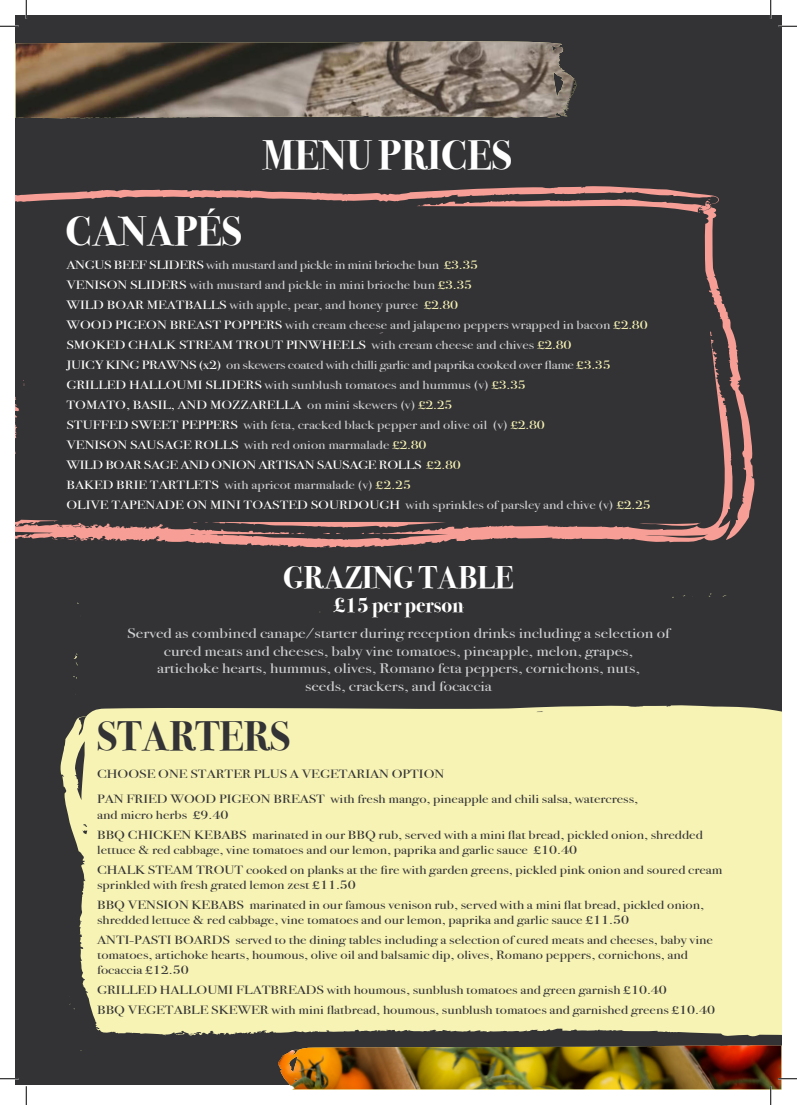
<style>
.page{position:relative;width:797px;height:1105px;background:#fff}
.page>*{position:absolute;margin:0;border:0;box-sizing:border-box;transform-origin:0 0}
.t1{font:700 41px "Bodoni Svty Two ITCTT";color:#fff}
.t2{font:700 41px "Bodoni Svty Two ITCTT";color:#333335}
.t3{font:700 31.25px "Bodoni Svty Two ITCTT";color:#fff}
.t4{font:700 21.25px "Bodoni Svty Two ITCTT";color:#fff}
.t5{font:14px/17.5px "Bodoni Svty Two ITCTT";color:#d1d2d4;text-align:center;scale:1.25 1}
.t6{font:12px/15px "Bodoni Svty Two ITCTT";color:#333335;scale:1.25 1}
.t7{font:12px "Bodoni Svty Two ITCTT";color:#d1d2d4;scale:1.25 1}
.t8{font:12px "Bodoni Svty Two ITCTT";color:#fff;scale:1.25 1}
.t9{font:12px "Bodoni Svty Two ITCTT";letter-spacing:-.02em;color:#d1d2d4;scale:1.25 1}
.t10{font:12px "Bodoni Svty Two ITCTT";letter-spacing:-.02em;color:#fff;scale:1.25 1}
.s1{color:#fff}
.s2{color:#f7f3b5}
.s3{color:#d1d2d4}
</style>
<div class="page">
<div style="left:16px;top:16px;width:765px;height:1068px;background:#333335"></div>
<svg style="left:16px;top:186px;width:739px;height:362px;background:#745755"></svg>
<div style="left:16px;top:193px;width:731px;height:342px;background:#333335"></div>
<svg style="left:708px;top:593px;width:3px;height:4px"></svg>
<div style="left:60px;top:705px;width:721px;height:332px;background:#f7f3b5"></div>
<svg style="left:73px;top:676px;width:4px;height:4px"></svg>
<svg style="left:74px;top:653px;width:4px;height:13px"></svg>
<svg style="left:69px;top:997px;width:6px;height:12px"></svg>
<svg style="left:459px;top:41px;width:119px;height:77px;background:#81766d"></svg>
<img style="left:16px;top:41px;width:443px;height:77px">
<svg style="left:0;top:25px;width:19px;height:2px"></svg>
<svg style="left:778px;top:25px;width:19px;height:2px"></svg>
<svg style="left:0;top:1078px;width:19px;height:1px"></svg>
<svg style="left:25px;top:0;width:2px;height:19px"></svg>
<svg style="left:25px;top:1086px;width:2px;height:19px"></svg>
<svg style="left:770px;top:0;width:1px;height:19px"></svg>
<img style="left:278px;top:1045px;width:519px;height:60px">
<p class="t1" style="left:66px;top:197px;width:178px">CANAPÉS</p>
<p class="t1" style="left:263px;top:121px;width:251px">MENU PRICES</p>
<p class="t9" style="left:66px;top:255px;width:331px"><span class="s1">ANGUS BEEF SLIDERS</span> with mustard and pickle in mini brioche bun <span class="s2">£3.35</span></p>
<p class="t7" style="left:66px;top:275px;width:326px"><span class="s1">VENISON SLIDERS</span> with mustard and pickle in mini brioche bun <span class="s2">£3.35</span></p>
<p class="t7" style="left:66px;top:295px;width:315px"><span class="s1">WILD BOAR MEATBALLS</span> with apple, pear, and honey puree <span class="s2">£2.80</span></p>
<p class="t7" style="left:66px;top:315px;width:466px"><span class="s1">WOOD PIGEON BREAST POPPERS</span> with cream cheese and jalapeno peppers wrapped in bacon <span class="s2">£2.80</span></p>
<p class="t8" style="left:66px;top:335px;width:405px">SMOKED CHALK STREAM TROUT PINWHEELS <span class="s3">with cream cheese and chives</span> <span class="s2">£2.80</span></p>
<p class="t9" style="left:66px;top:355px;width:437px"><span class="s1">JUICY KING PRAWNS (x2)</span> on skewers coated with chilli garlic and paprika cooked over flame <span class="s2">£3.35</span></p>
<p class="t7" style="left:66px;top:375px;width:369px"><span class="s1">GRILLED HALLOUMI SLIDERS</span> with sunblush tomatoes and hummus (v) <span class="s2">£3.35</span></p>
<p class="t8" style="left:66px;top:395px;width:310px">TOMATO, BASIL, AND MOZZARELLA <span class="s3">on mini skewers (v)</span> <span class="s2">£2.25</span></p>
<p class="t7" style="left:66px;top:415px;width:384px"><span class="s1">STUFFED SWEET PEPPERS</span> with feta, cracked black pepper and olive oil (v) <span class="s2">£2.80</span></p>
<p class="t7" style="left:66px;top:435px;width:289px"><span class="s1">VENISON SAUSAGE ROLLS</span> with red onion marmalade <span class="s2">£2.80</span></p>
<p class="t10" style="left:66px;top:455px;width:317px">WILD BOAR SAGE AND ONION ARTISAN SAUSAGE ROLLS <span class="s2">£2.80</span></p>
<p class="t7" style="left:66px;top:475px;width:277px"><span class="s1">BAKED BRIE TARTLETS</span> with apricot marmalade (v) <span class="s2">£2.25</span></p>
<p class="t8" style="left:66px;top:495px;width:469px">OLIVE TAPENADE ON MINI TOASTED SOURDOUGH <span class="s3">with sprinkles of parsley and chive (v)</span> <span class="s2">£2.25</span></p>
<p class="t3" style="left:283px;top:551px;width:232px">GRAZING TABLE</p>
<p class="t5" style="left:127px;top:623px;width:435px">Served as combined canape/starter during reception drinks including a selection of cured meats and cheeses, baby vine tomatoes, pineapple, melon, grapes,</p>
<p class="t5" style="left:157px;top:658px;width:388px">artichoke hearts, hummus, olives, Romano feta peppers, cornichons, nuts,</p>
<p class="t5" style="left:305px;top:675px;width:151px">seeds, crackers, and focaccia</p>
<p class="t4" style="left:333px;top:587px;width:132px">£15 per person</p>
<p class="t2" style="left:97px;top:702px;width:195px">STARTERS</p>
<p class="t6" style="left:97px;top:765px;width:279px">CHOOSE ONE STARTER PLUS A VEGETARIAN OPTION</p>
<p class="t6" style="left:97px;top:790px;width:434px">PAN FRIED WOOD PIGEON BREAST with fresh mango, pineapple and chili salsa, watercress,</p>
<p class="t6" style="left:97px;top:806px;width:106px">and micro herbs £9.40</p>
<p class="t6" style="left:97px;top:826px;width:486px">BBQ CHICKEN KEBABS marinated in our BBQ rub, served with a mini flat bread, pickled onion, shredded lettuce &amp; red cabbage, vine tomatoes and our lemon, paprika and garlic sauce £10.40</p>
<p class="t6" style="left:97px;top:861px;width:502px">CHALK STEAM TROUT cooked on planks at the fire with garden greens, pickled pink onion and soured cream sprinkled with fresh grated lemon zest £11.50</p>
<p class="t6" style="left:97px;top:896px;width:487px">BBQ VENSION KEBABS marinated in our famous venison rub, served with a mini flat bread, pickled onion, shredded lettuce &amp; red cabbage, vine tomatoes and our lemon, paprika and garlic sauce £11.50</p>
<p class="t6" style="left:97px;top:931px;width:494px">ANTI-PASTI BOARDS served to the dining tables including a selection of cured meats and cheeses, baby vine</p>
<p class="t6" style="left:97px;top:946px;width:474px">tomatoes, artichoke hearts, houmous, olive oil and balsamic dip, olives, Romano peppers, cornichons, and</p>
<p class="t6" style="left:97px;top:961px;width:75px">focaccia £12.50</p>
<p class="t6" style="left:97px;top:981px;width:457px">GRILLED HALLOUMI FLATBREADS with houmous, sunblush tomatoes and green garnish £10.40</p>
<p class="t6" style="left:97px;top:1001px;width:496px">BBQ VEGETABLE SKEWER with mini flatbread, houmous, sunblush tomatoes and garnished greens £10.40</p>
</div>
